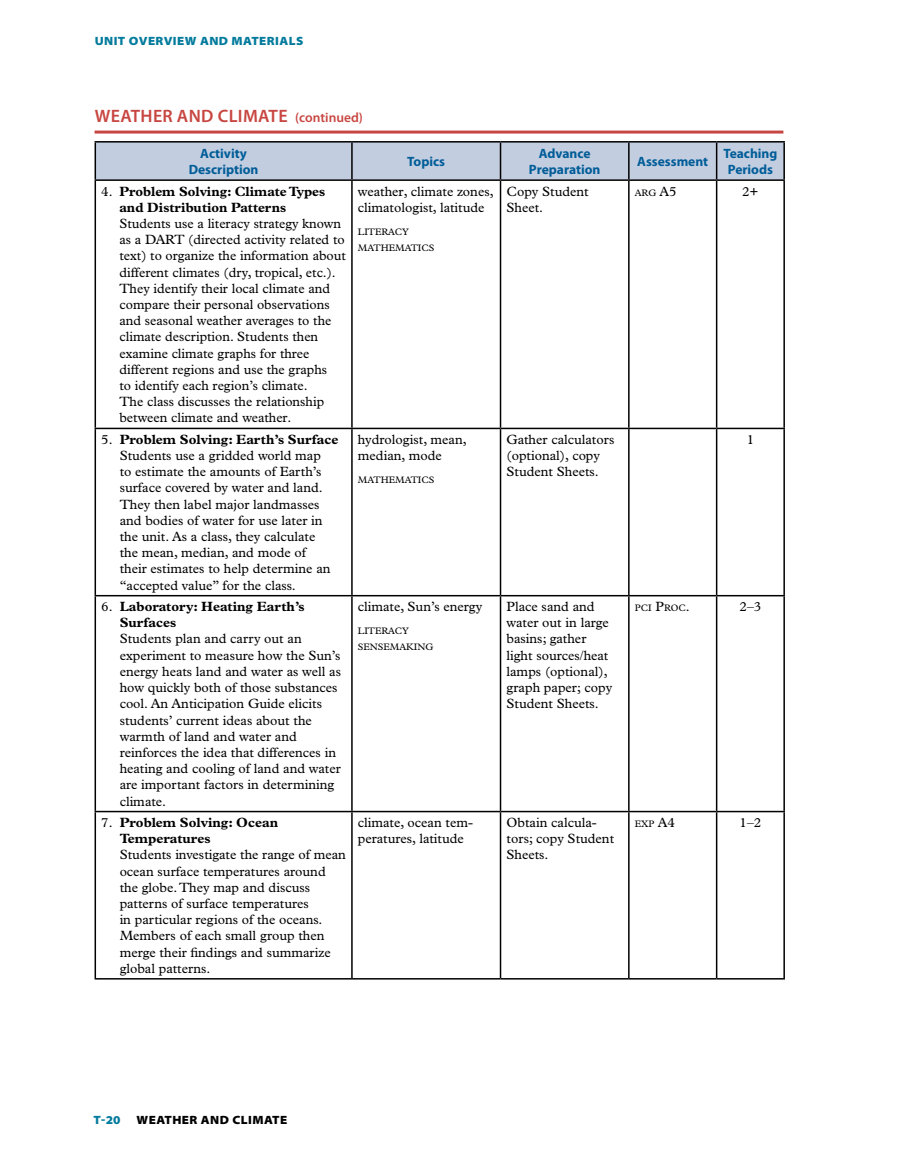
<style>
.page{position:relative;width:905px;height:1175px;background:#fff}
.page>*{position:absolute;margin:0;border:0;box-sizing:border-box;transform-origin:0 0}
.t1{font:600 18px "Myriad Pro";letter-spacing:.02em;color:#c84641}
.t2{font:13.5px/16.2px "Plantin Std";color:#000}
.t3{font:700 13.5px/16.2px "Plantin Std";color:#000}
.t4{font:700 13.5px/16.2px "Myriad Pro";color:#005d98;text-align:center}
.t5{font:900 semi-expanded 12px "Myriad Pro";letter-spacing:.035em;color:#037b9d}
.t6{font:900 semi-expanded 12px "Myriad Pro";letter-spacing:.035em;color:#000}
.t7{font:9.45px/16.2px "Plantin Std";color:#000}
.s1{font-size:13.5px}
.s2{font-weight:400}
.s3{font-weight:700}
</style>
<div class="page">
<svg style="left:94px;top:130px;width:689px;height:4px;background:#d57370"></svg>
<div style="left:96px;top:142px;width:687px;height:37px;background:#c3cde0"></div>
<hr style="left:94px;top:141px;width:258px;height:1px;background:#000">
<hr style="left:94px;top:142px;width:2px;height:37px;background:#000">
<hr style="left:352px;top:141px;width:148px;height:1px;background:#000">
<hr style="left:351px;top:142px;width:1px;height:37px;background:#000">
<hr style="left:500px;top:141px;width:128px;height:1px;background:#000">
<hr style="left:500px;top:142px;width:1px;height:37px;background:#000">
<hr style="left:628px;top:141px;width:88px;height:1px;background:#000">
<hr style="left:628px;top:142px;width:1px;height:37px;background:#000">
<hr style="left:716px;top:141px;width:68px;height:1px;background:#000">
<hr style="left:716px;top:142px;width:1px;height:37px;background:#000">
<hr style="left:783px;top:142px;width:1px;height:37px;background:#000">
<hr style="left:94px;top:179px;width:258px;height:2px;background:#000">
<hr style="left:94px;top:181px;width:2px;height:247px;background:#000">
<hr style="left:352px;top:179px;width:148px;height:2px;background:#000">
<hr style="left:351px;top:181px;width:1px;height:247px;background:#000">
<hr style="left:500px;top:179px;width:128px;height:2px;background:#000">
<hr style="left:500px;top:181px;width:1px;height:247px;background:#000">
<hr style="left:628px;top:179px;width:88px;height:2px;background:#000">
<hr style="left:628px;top:181px;width:1px;height:247px;background:#000">
<hr style="left:716px;top:179px;width:68px;height:2px;background:#000">
<hr style="left:716px;top:181px;width:1px;height:247px;background:#000">
<hr style="left:783px;top:181px;width:1px;height:247px;background:#000">
<hr style="left:94px;top:428px;width:258px;height:1px;background:#000">
<hr style="left:94px;top:429px;width:2px;height:166px;background:#000">
<hr style="left:352px;top:428px;width:148px;height:1px;background:#000">
<hr style="left:351px;top:429px;width:1px;height:166px;background:#000">
<hr style="left:500px;top:428px;width:128px;height:1px;background:#000">
<hr style="left:500px;top:429px;width:1px;height:166px;background:#000">
<hr style="left:628px;top:428px;width:88px;height:1px;background:#000">
<hr style="left:628px;top:429px;width:1px;height:166px;background:#000">
<hr style="left:716px;top:428px;width:68px;height:1px;background:#000">
<hr style="left:716px;top:429px;width:1px;height:166px;background:#000">
<hr style="left:783px;top:429px;width:1px;height:166px;background:#000">
<hr style="left:94px;top:595px;width:258px;height:1px;background:#000">
<hr style="left:94px;top:596px;width:2px;height:214px;background:#000">
<hr style="left:352px;top:595px;width:148px;height:1px;background:#000">
<hr style="left:351px;top:596px;width:1px;height:214px;background:#000">
<hr style="left:500px;top:595px;width:128px;height:1px;background:#000">
<hr style="left:500px;top:596px;width:1px;height:214px;background:#000">
<hr style="left:628px;top:595px;width:88px;height:1px;background:#000">
<hr style="left:628px;top:596px;width:1px;height:214px;background:#000">
<hr style="left:716px;top:595px;width:68px;height:1px;background:#000">
<hr style="left:716px;top:596px;width:1px;height:214px;background:#000">
<hr style="left:783px;top:596px;width:1px;height:214px;background:#000">
<hr style="left:94px;top:810px;width:258px;height:2px;background:#000">
<hr style="left:94px;top:812px;width:2px;height:166px;background:#000">
<hr style="left:352px;top:810px;width:148px;height:2px;background:#000">
<hr style="left:351px;top:812px;width:1px;height:166px;background:#000">
<hr style="left:500px;top:810px;width:128px;height:2px;background:#000">
<hr style="left:500px;top:812px;width:1px;height:166px;background:#000">
<hr style="left:628px;top:810px;width:88px;height:2px;background:#000">
<hr style="left:628px;top:812px;width:1px;height:166px;background:#000">
<hr style="left:716px;top:810px;width:68px;height:2px;background:#000">
<hr style="left:716px;top:812px;width:1px;height:166px;background:#000">
<hr style="left:783px;top:812px;width:1px;height:166px;background:#000">
<hr style="left:94px;top:978px;width:258px;height:1px;background:#000">
<hr style="left:352px;top:978px;width:148px;height:1px;background:#000">
<hr style="left:500px;top:978px;width:128px;height:1px;background:#000">
<hr style="left:628px;top:978px;width:88px;height:1px;background:#000">
<hr style="left:716px;top:978px;width:68px;height:1px;background:#000">
<p class="t5" style="left:95px;top:34px;width:210px">UNIT OVERVIEW AND MATERIALS</p>
<h1 class="t1" style="left:95px;top:105px;width:270px">WEATHER AND CLIMATE <span class="s1">(continued)</span></h1>
<p class="t4" style="left:189px;top:145px;width:71px">Activity<br>Description</p>
<p class="t4" style="left:407px;top:154px;width:39px">Topics</p>
<p class="t4" style="left:529px;top:145px;width:73px">Advance<br>Preparation</p>
<p class="t4" style="left:637px;top:154px;width:72px">Assessment</p>
<p class="t4" style="left:723px;top:145px;width:56px">Teaching<br>Periods</p>
<p class="t3" style="left:119px;top:183px;width:207px;text-indent:-18px"><span class="s2">4.</span> Problem Solving: Climate Types and Distribution Patterns</p>
<p class="t2" style="left:119px;top:215px;width:228px">Students use a literacy strategy known as a DART (directed activity related to text) to organize the information about different climates (dry, tropical, etc.).<br>They identify their local climate and compare their personal observations and seasonal weather averages to the climate description. Students then examine climate graphs for three different regions and use the graphs<br>to identify each region’s climate.<br>The class discusses the relationship between climate and weather.</p>
<p class="t2" style="left:358px;top:183px;width:137px">weather, climate zones, climatologist, latitude</p>
<p class="t7" style="left:358px;top:223px;width:78px">LITERACY<br>MATHEMATICS</p>
<p class="t2" style="left:506px;top:183px;width:84px">Copy Student<br>Sheet.</p>
<p class="t7" style="left:634px;top:184px;width:43px">ARG <span class="s1">A5</span></p>
<p class="t2" style="left:742px;top:183px;width:18px">2+</p>
<p class="t2" style="left:120px;top:431px;width:220px;text-indent:-18px">5. <span class="s3">Problem Solving: Earth’s Surface </span>Students use a gridded world map<br>to estimate the amounts of Earth’s surface covered by water and land.<br>They then label major landmasses and bodies of water for use later in the unit. As a class, they calculate<br>the mean, median, and mode of<br>their estimates to help determine an “accepted value” for the class.</p>
<p class="t2" style="left:358px;top:431px;width:110px">hydrologist, mean, median, mode</p>
<p class="t7" style="left:358px;top:472px;width:78px">MATHEMATICS</p>
<p class="t3" style="left:120px;top:598px;width:186px;text-indent:-18px"><span class="s2">6.</span> Laboratory: Heating Earth’s<br>Surfaces</p>
<p class="t2" style="left:120px;top:631px;width:223px">Students plan and carry out an experiment to measure how the Sun’s energy heats land and water as well as how quickly both of those substances cool. An Anticipation Guide elicits students’ current ideas about the warmth of land and water and reinforces the idea that differences in heating and cooling of land and water are important factors in determining climate.</p>
<p class="t2" style="left:358px;top:598px;width:126px">climate, Sun’s energy</p>
<p class="t7" style="left:358px;top:623px;width:77px">LITERACY<br>SENSEMAKING</p>
<p class="t2" style="left:506px;top:431px;width:109px">Gather calculators (optional), copy<br>Student Sheets.</p>
<p class="t2" style="left:746px;top:431px;width:9px">1</p>
<p class="t2" style="left:506px;top:598px;width:107px">Place sand and water out in large basins; gather light sources/heat lamps (optional), graph paper; copy<br>Student Sheets.</p>
<p class="t7" style="left:634px;top:600px;width:56px">PCI <span class="s1">P</span>ROC<span class="s1">.</span></p>
<p class="t2" style="left:739px;top:598px;width:23px">2–3</p>
<p class="t3" style="left:120px;top:814px;width:160px;text-indent:-18px"><span class="s2">7.</span> Problem Solving: Ocean<br>Temperatures</p>
<p class="t2" style="left:120px;top:846px;width:228px">Students investigate the range of mean ocean surface temperatures around the globe. They map and discuss patterns of surface temperatures<br>in particular regions of the oceans.<br>Members of each small group then merge their findings and summarize global patterns.</p>
<p class="t2" style="left:358px;top:814px;width:117px">climate, ocean tem&shy;peratures, latitude</p>
<p class="t2" style="left:506px;top:814px;width:109px">Obtain calcula&shy;tors; copy Student<br>Sheets.</p>
<p class="t7" style="left:634px;top:815px;width:42px">EXP <span class="s1">A4</span></p>
<p class="t2" style="left:739px;top:814px;width:23px">1–2</p>
<p class="t5" style="left:93px;top:1113px;width:29px">T-20</p>
<p class="t6" style="left:136px;top:1113px;width:152px">WEATHER AND CLIMATE</p>
</div>
